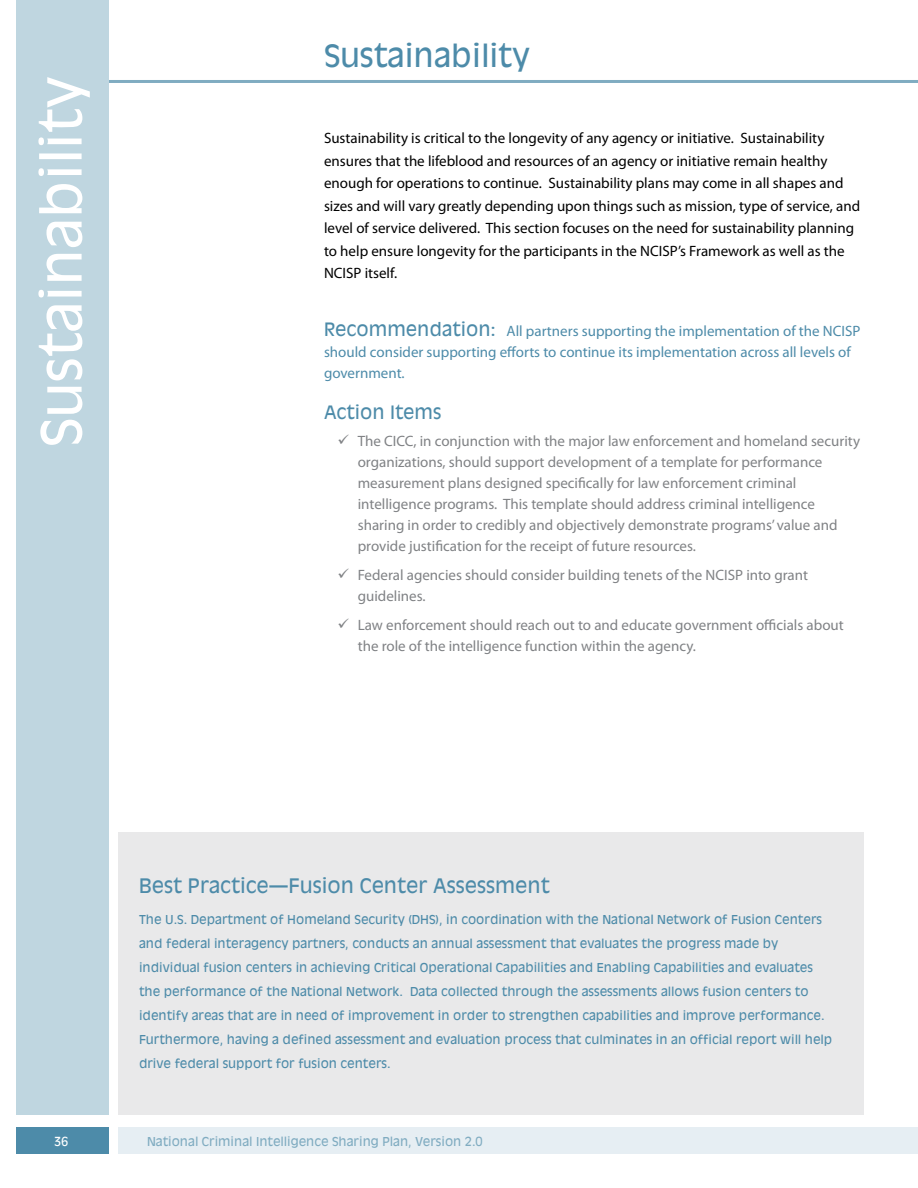
<style>
.page{position:relative;width:918px;height:1188px;background:#fff}
.page>*{position:absolute;margin:0;border:0;box-sizing:border-box;transform-origin:0 0}
.Footnote_text{font:54px "Antique Olive";color:#fff}
.enabler_titles{font:30px "Antique Olive";color:#4d8ba9}
.subhead_one{font:19.5px "Antique Olive";color:#4d8ba9}
.new_action_items_sub{font:18px "Antique Olive";color:#4d8ba9}
.new_action_items_bul{font:15px/21px "Myriad Pro";color:#808285}
.body_text_new{font:15px/22.5px "Myriad Pro";color:#000}
.new_recommendations{font:15px/21px "Myriad Pro";color:#4d8ba9}
.caption_small{font:12px/24px "Antique Olive";color:#4d8ba9}
.t1{font:12px "Antique Olive";color:#80acc1}
.t2{font:12px "Antique Olive";color:#fff}
.s1{font-family:"Antique Olive";font-size:18px}
</style>
<div class="page">
<div style="left:16px;top:1128px;width:93px;height:26px;background:#4d8ba9"></div>
<div style="left:119px;top:1128px;width:799px;height:26px;background:#e6eef3"></div>
<hr style="left:24px;top:80px;width:894px;height:3px;background:#80acc1">
<div style="left:16px;top:0;width:93px;height:1115px;background:#bfd6e0"></div>
<div style="left:119px;top:832px;width:745px;height:283px;background:#e9e9ea"></div>
<p class="Footnote_text" style="left:27px;top:447px;width:372px;rotate:-90deg">Sustainability</p>
<p class="enabler_titles" style="left:324px;top:36px;width:207px">Sustainability</p>
<p class="body_text_new" style="left:324px;top:127px;width:538px">Sustainability is critical to the longevity of any agency or initiative. Sustainability ensures that the lifeblood and resources of an agency or initiative remain healthy enough for operations to continue. Sustainability plans may come in all shapes and sizes and will vary greatly depending upon things such as mission, type of service, and level of service delivered. This section focuses on the need for sustainability planning to help ensure longevity for the participants in the NCISP’s Framework as well as the NCISP itself.</p>
<p class="new_recommendations" style="left:324px;top:320px;width:538px"><span class="s1">Recommendation:</span> All partners supporting the implementation of the NCISP should consider supporting efforts to continue its implementation across all levels of government.</p>
<p class="new_action_items_sub" style="left:324px;top:401px;width:119px">Action Items</p>
<p class="new_action_items_bul" style="left:358px;top:430px;width:504px">The CICC, in conjunction with the major law enforcement and homeland security organizations, should support development of a template for performance measurement plans designed specifically for law enforcement criminal intelligence programs. This template should address criminal intelligence sharing in order to credibly and objectively demonstrate programs’ value and provide justification for the receipt of future resources.</p>
<p class="new_action_items_bul" style="left:358px;top:564px;width:452px">Federal agencies should consider building tenets of the NCISP into grant guidelines.</p>
<p class="new_action_items_bul" style="left:358px;top:614px;width:488px">Law enforcement should reach out to and educate government officials about the role of the intelligence function within the agency.</p>
<p class="subhead_one" style="left:139px;top:874px;width:412px">Best Practice—Fusion Center Assessment</p>
<p class="caption_small" style="left:139px;top:908px;width:695px">The U.S. Department of Homeland Security (DHS), in coordination with the National Network of Fusion Centers and federal interagency partners, conducts an annual assessment that evaluates the progress made by individual fusion centers in achieving Critical Operational Capabilities and Enabling Capabilities and evaluates the performance of the National Network. Data collected through the assessments allows fusion centers to identify areas that are in need of improvement in order to strengthen capabilities and improve performance.<br>Furthermore, having a defined assessment and evaluation process that culminates in an official report will help drive federal support for fusion centers.</p>
<p class="t2" style="left:54px;top:1133px;width:16px">36</p>
<p class="t1" style="left:147px;top:1133px;width:337px">National Criminal Intelligence Sharing Plan, Version 2.0</p>
</div>
